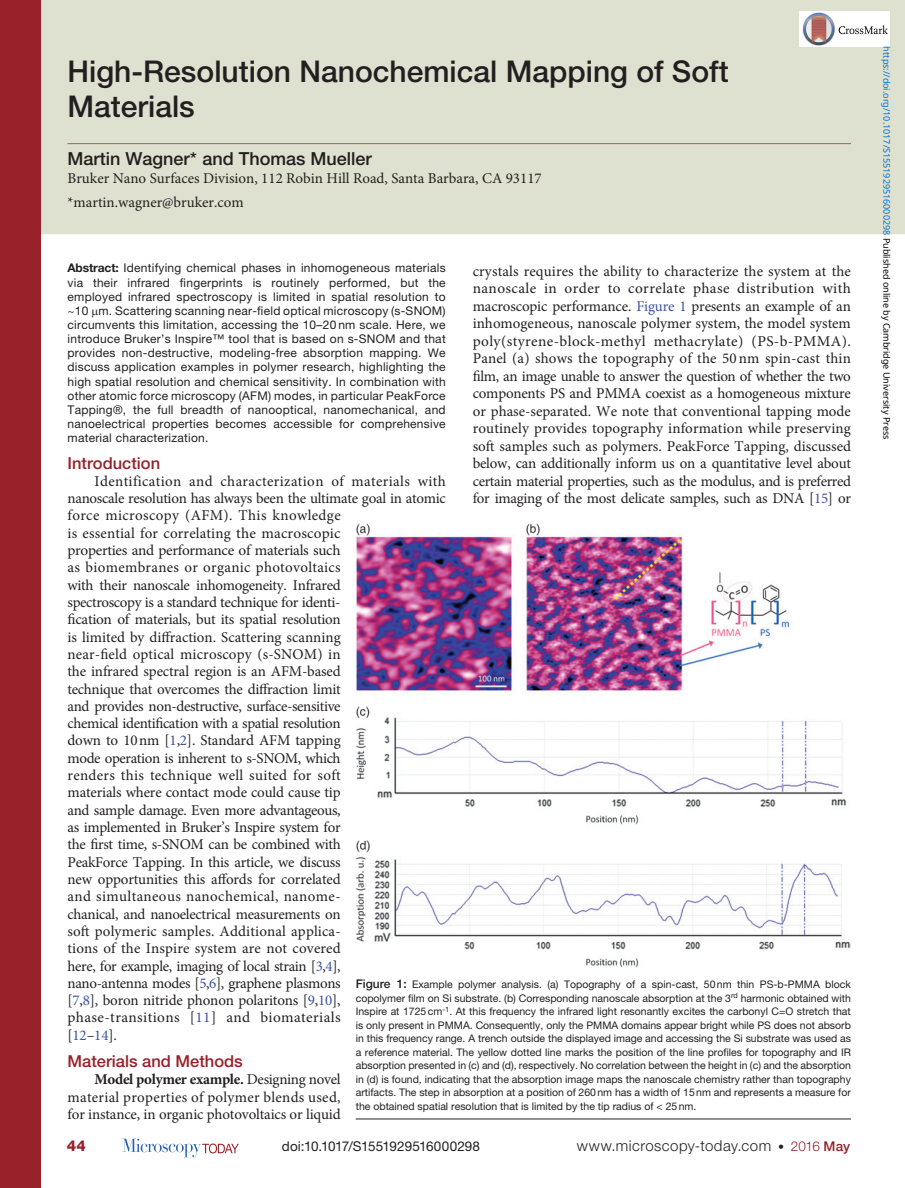
<style>
.page{position:relative;width:905px;height:1188px;background:#fff}
.page>*{position:absolute;margin:0;border:0;box-sizing:border-box;transform-origin:0 0}
.pAtl{font:500 30px/34.5px "Helvetica Neue LT Std";color:#231f20}
.pAu{font:500 18px "Helvetica Neue LT Std";color:#231f20}
.pSec1ttl{font:500 16.5px "Helvetica Neue LT Std";color:#98212a}
.pFirstpara{font:15px/17.2px "Minion Pro";letter-spacing:-.02em;color:#231f20;text-align:justify}
.pAffiliation{font:15px "Minion Pro";color:#231f20}
.t1{font:300 15px "Helvetica Neue LT Std";letter-spacing:.03em;color:#231f20}
.pCorresp{font:15px "Minion Pro";color:#231f20}
.t2{font:800 15px "Helvetica Neue LT Std";color:#98212a}
.t3{font:13.5px "Helvetica Neue LT Std";color:#231f20}
.pSec1ttl-2{font:12px/14.1px "Helvetica Neue";letter-spacing:.02em;color:#231f20;text-align:justify}
.pFigureCaption{font:10.5px/13.5px "Helvetica Neue LT Std";color:#231f20;text-align:justify}
.t4{font:9px "Noto Sans";color:#0172cf}
.s1{font-weight:700}
.s2{color:#3a53a3}
.s3{font-weight:500;font-size:12px}
.s4{font-size:12px}
.s5{font-size:13.5px;color:#98212a}
.s6{font-weight:500;font-size:13.5px;color:#98212a}
.s7{color:#000}
</style>
<div class="page">
<svg style="left:122px;top:1139px;width:117px;height:18px"></svg>
<div style="left:0;top:0;width:904px;height:174px;background:#dfe1d0"></div>
<div style="left:0;top:174px;width:904px;height:60px;background:#dfe1d0"></div>
<div style="left:0;top:0;width:41px;height:1188px;background:#98212a"></div>
<img style="left:356px;top:523px;width:494px;height:445px">
<hr style="left:356px;top:1119px;width:494px;height:1px;background:#231f20">
<img style="left:799px;top:12px;width:91px;height:35px">
<p class="pAtl" style="left:68px;top:54px;width:662px">High-Resolution Nanochemical Mapping of Soft<br>Materials</p>
<p class="pAu" style="left:68px;top:148px;width:306px">Martin Wagner* and Thomas Mueller</p>
<p class="pAffiliation" style="left:68px;top:168px;width:476px">Bruker Nano Surfaces Division, 112 Robin Hill Road, Santa Barbara, CA 93117</p>
<p class="pCorresp" style="left:68px;top:192px;width:178px">*martin.wagner@bruker.com</p>
<p class="pSec1ttl-2" style="left:68px;top:261px;width:380px"><span class="s1">Abstract:</span> Identifying chemical phases in inhomogeneous materials via their infrared fingerprints is routinely performed, but the employed infrared spectroscopy is limited in spatial resolution to ~10 m. Scattering scanning near-field optical microscopy (s-SNOM) circumvents this limitation, accessing the 10–20 nm scale. Here, we introduce Bruker’s Inspire™ tool that is based on s-SNOM and that provides non-destructive, modeling-free absorption mapping. We discuss application examples in polymer research, highlighting the high spatial resolution and chemical sensitivity. In combination with other atomic force microscopy (AFM) modes, in particular PeakForce Tapping®, the full breadth of nanooptical, nanomechanical, and nanoelectrical properties becomes accessible for comprehensive material characterization.</p>
<p class="pSec1ttl" style="left:68px;top:453px;width:94px">Introduction</p>
<p class="pFirstpara" style="left:68px;top:473px;width:380px;text-align:left;text-indent:27px">Identification and characterization of materials with nanoscale resolution has always been the ultimate goal in atomic force microscopy (AFM). This knowledge<br>is essential for correlating the macroscopic<br>properties and performance of materials such<br>as biomembranes or organic photovoltaics<br>with their nanoscale inhomogeneity. Infrared<br>spectroscopy is a standard technique for identi-<br>fication of materials, but its spatial resolution<br>is limited by diffraction. Scattering scanning<br>near-field optical microscopy (s-SNOM) in<br>the infrared spectral region is an AFM-based<br>technique that overcomes the diffraction limit<br>and provides non-destructive, surface-sensitive<br>chemical identification with a spatial resolution<br>down to 10nm [<span class="s2">1</span>,<span class="s2">2</span>]. Standard AFM tapping<br>mode operation is inherent to s-SNOM, which<br>renders this technique well suited for soft<br>materials where contact mode could cause tip<br>and sample damage. Even more advantageous,<br>as implemented in Bruker’s Inspire system for<br>the first time, s-SNOM can be combined with<br>PeakForce Tapping. In this article, we discuss<br>new opportunities this affords for correlated<br>and simultaneous nanochemical, nanome-<br>chanical, and nanoelectrical measurements on<br>soft polymeric samples. Additional applica-<br>tions of the Inspire system are not covered<br>here, for example, imaging of local strain [<span class="s2">3</span>,<span class="s2">4</span>],<br>nano-antenna modes [<span class="s2">5</span>,<span class="s2">6</span>], graphene plasmons<br>[<span class="s2">7</span>,<span class="s2">8</span>], boron nitride phonon polaritons [<span class="s2">9</span>,<span class="s2">10</span>], phase-transitions [<span class="s2">11</span>] and biomaterials<br>[<span class="s2">12</span>–<span class="s2">14</span>].</p>
<p class="pSec1ttl" style="left:68px;top:1051px;width:177px">Materials and Methods</p>
<p class="pFirstpara" style="left:68px;top:1071px;width:275px;text-indent:27px"><span class="s1">Model polymer example.</span> Designing novel material properties of polymer blends used, for instance, in organic photovoltaics or liquid</p>
<p class="pFirstpara" style="left:472px;top:262px;width:380px">crystals requires the ability to characterize the system at the nanoscale in order to correlate phase distribution with macroscopic performance. <span class="s2">Figure 1</span> presents an example of an inhomogeneous, nanoscale polymer system, the model system poly(styrene-block-methyl methacrylate) (PS-b-PMMA).<br>Panel (a) shows the topography of the 50 nm spin-cast thin film, an image unable to answer the question of whether the two components PS and PMMA coexist as a homogeneous mixture or phase-separated. We note that conventional tapping mode routinely provides topography information while preserving soft samples such as polymers. PeakForce Tapping, discussed below, can additionally inform us on a quantitative level about certain material properties, such as the modulus, and is preferred for imaging of the most delicate samples, such as DNA [<span class="s2">15</span>] or</p>
<p class="pFigureCaption" style="left:356px;top:977px;width:497px"><span class="s3">Figure 1:</span> Example polymer analysis. (a) Topography of a spin-cast, 50nm thin PS-b-PMMA block copolymer film on Si substrate. (b) Corresponding nanoscale absorption at the 3<sup>rd</sup> harmonic obtained with Inspire at 1725cm<sup>-1</sup>. At this frequency the infrared light resonantly excites the carbonyl C=O stretch that is only present in PMMA. Consequently, only the PMMA domains appear bright while PS does not absorb in this frequency range. A trench outside the displayed image and accessing the Si substrate was used as a reference material. The yellow dotted line marks the position of the line profiles for topography and IR absorption presented in (c) and (d), respectively. No correlation between the height in (c) and the absorption in (d) is found, indicating that the absorption image maps the nanoscale chemistry rather than topography artifacts. The step in absorption at a position of 260nm has a width of 15nm and represents a measure for the obtained spatial resolution that is limited by the tip radius of &lt; 25nm.</p>
<p class="t2" style="left:67px;top:1137px;width:21px">44</p>
<p class="t3" style="left:282px;top:1138px;width:200px">doi:10.1017/S1551929516000298</p>
<p class="t1" style="left:577px;top:1136px;width:275px">www.microscopy-today.com <span class="s4">•</span> <span class="s5">2016</span> <span class="s6">May</span></p>
<p class="t4" style="left:893px;top:46px;width:394px;rotate:90deg">https://doi.org/10.1017/S1551929516000298 <span class="s7">Published online by Cambridge University Press</span></p>
</div>
